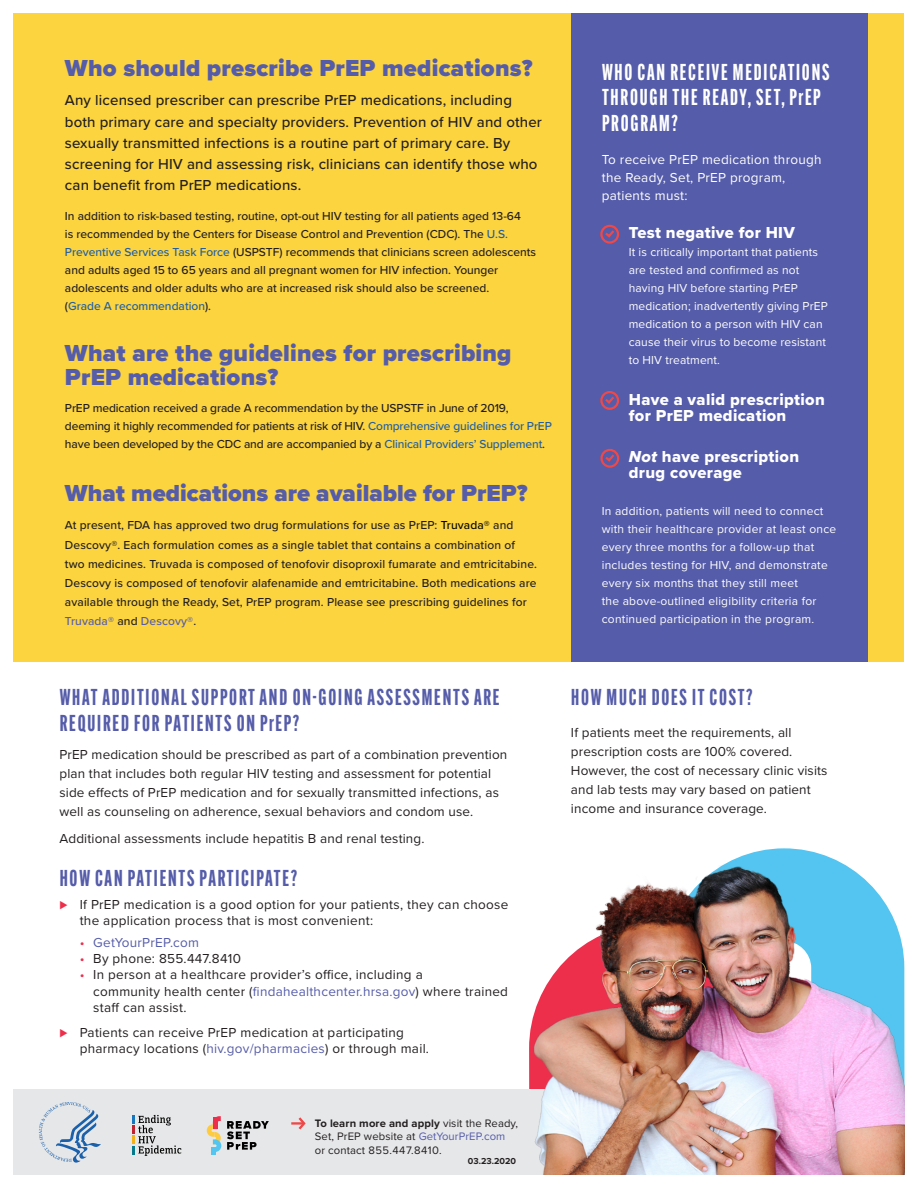
<style>
.page{position:relative;width:918px;height:1188px;background:#fff}
.page>*{position:absolute;margin:0;border:0;box-sizing:border-box;transform-origin:0 0}
.t1{font:900 24px/24px "Proxima Nova";letter-spacing:.01em;color:#555ca9}
.t2{font:700 22.5px/25.2px "Alternate Gothic Comp ATF";letter-spacing:.08em;color:#555ca9}
.t3{font:700 22.5px/25.5px "Alternate Gothic Comp ATF";letter-spacing:.08em;color:#fff}
.t4{font:16.5px/15.8px "Proxima Nova Extrabld";letter-spacing:.02em;color:#fff}
.t5{font:500 15px/21px "Proxima Nova";letter-spacing:.01em;color:#231f20}
.t6{font:13.5px/19.2px "Proxima Nova";letter-spacing:.01em;color:#231f20}
.t7{font:13.5px/18px "Proxima Nova";letter-spacing:.02em;color:#fff}
.t8{font:13.5px "Proxima Nova";letter-spacing:.02em;color:#555ca9}
.t9{font:500 12px/18px "Proxima Nova";color:#231f20}
.t10{font:12px/18px "Proxima Nova";letter-spacing:.02em;color:#fff}
.t11{font:11.25px/13.5px "Proxima Nova";letter-spacing:.01em;color:#231f20}
.t12{font:700 9px "Proxima Nova";color:#231f20}
.s1{color:#225ea0}
.s2{color:#040503}
.s3{color:#555ca9}
.s4{font-family:"Proxima Nova Extrabld It"}
.s5{font-family:"Proxima Nova T";font-weight:100;color:#ee2f4c}
.s6{color:#ee2f4c}
.s7{font-weight:700}
</style>
<div class="page">
<div style="left:14px;top:1089px;width:890px;height:85px;background:#e6e7e9"></div>
<svg style="left:207px;top:1116px;width:14px;height:39px"></svg>
<svg style="left:227px;top:1121px;width:42px;height:29px"></svg>
<svg style="left:132px;top:1115px;width:49px;height:41px"></svg>
<svg style="left:39px;top:1102px;width:62px;height:61px"></svg>
<div style="left:14px;top:14px;width:890px;height:648px;background:#fcd440"></div>
<div style="left:571px;top:14px;width:296px;height:648px;background:#555ca9"></div>
<div style="left:600px;top:225px;width:19px;height:19px;border:2px solid #ef4848;border-radius:50%"></div>
<svg style="left:603px;top:228px;width:14px;height:11px"></svg>
<div style="left:600px;top:449px;width:19px;height:19px;border:2px solid #ef4848;border-radius:50%"></div>
<svg style="left:603px;top:452px;width:14px;height:11px"></svg>
<div style="left:600px;top:391px;width:19px;height:19px;border:2px solid #ef4848;border-radius:50%"></div>
<svg style="left:603px;top:394px;width:14px;height:12px"></svg>
<img style="left:529px;top:848px;width:376px;height:326px">
<svg style="left:291px;top:1117px;width:15px;height:13px"></svg>
<p class="t1" style="left:65px;top:56px;width:469px">Who should prescribe PrEP medications?</p>
<p class="t5" style="left:65px;top:88px;width:479px;line-height:22.8px">Any licensed prescriber can prescribe PrEP medications, including both primary care and specialty providers. Prevention of HIV and other</p>
<p class="t5" style="left:65px;top:132px;width:474px">sexually transmitted infections is a routine part of primary care. By screening for HIV and assessing risk, clinicians can identify those who can benefit from PrEP medications.</p>
<p class="t9" style="left:65px;top:207px;width:473px">In addition to risk-based testing, routine, opt-out HIV testing for all patients aged 13-64<br>is recommended by the Centers for Disease Control and Prevention (CDC). The <span class="s1">U.S.<br>Preventive Services Task Force</span> (USPSTF) recommends that clinicians screen adolescents and adults aged 15 to 65 years and all pregnant women for HIV infection. Younger adolescents and older adults who are at increased risk should also be screened.<br>(<span class="s1">Grade A recommendation</span>).</p>
<p class="t1" style="left:65px;top:341px;width:448px">What are the guidelines for prescribing<br>PrEP medications?</p>
<p class="t9" style="left:65px;top:399px;width:488px">PrEP medication received a grade A recommendation by the USPSTF in June of 2019, deeming it highly recommended for patients at risk of HIV. <span class="s1">Comprehensive guidelines for PrEP </span>have been developed by the CDC and are accompanied by a <span class="s1">Clinical Providers’ Supplement</span>.</p>
<p class="t1" style="left:65px;top:481px;width:464px">What medications are available for PrEP?</p>
<p class="t9" style="left:65px;top:515px;width:474px;line-height:19.2px">At present, FDA has approved two drug formulations for use as PrEP: <span class="s2">Truvada®</span> and Descovy®. Each formulation comes as a single tablet that contains a combination of two medicines. Truvada is composed of tenofovir disoproxil fumarate and emtricitabine.<br>Descovy is composed of tenofovir alafenamide and emtricitabine. Both medications are available through the Ready, Set, PrEP program. Please see prescribing guidelines for <span class="s3">Truvada®</span> and <span class="s3">Descovy®</span>.</p>
<p class="t3" style="left:602px;top:59px;width:229px">WHO CAN RECEIVE MEDICATIONS<br>THROUGH THE READY, SET, PrEP<br>PROGRAM?</p>
<p class="t7" style="left:602px;top:150px;width:221px">To receive PrEP medication through the Ready, Set, PrEP program, patients must:</p>
<p class="t4" style="left:629px;top:224px;width:168px">Test negative for HIV</p>
<p class="t10" style="left:629px;top:242px;width:201px">It is critically important that patients are tested and confirmed as not having HIV before starting PrEP medication; inadvertently giving PrEP medication to a person with HIV can cause their virus to become resistant to HIV treatment.</p>
<p class="t4" style="left:629px;top:392px;width:198px">Have a valid prescription for PrEP medication</p>
<p class="t4" style="left:629px;top:449px;width:172px"><span class="s4">Not</span> have prescription drug coverage</p>
<p class="t10" style="left:602px;top:501px;width:236px">In addition, patients will need to connect with their healthcare provider at least once every three months for a follow-up that includes testing for HIV, and demonstrate every six months that they still meet<br>the above-outlined eligibility criteria for continued participation in the program.</p>
<p class="t2" style="left:60px;top:685px;width:441px">WHAT ADDITIONAL SUPPORT AND ON-GOING ASSESSMENTS ARE<br>REQUIRED FOR PATIENTS ON PrEP?</p>
<p class="t6" style="left:59px;top:744px;width:449px">PrEP medication should be prescribed as part of a combination prevention plan that includes both regular HIV testing and assessment for potential side effects of PrEP medication and for sexually transmitted infections, as well as counseling on adherence, sexual behaviors and condom use.</p>
<p class="t6" style="left:59px;top:828px;width:367px">Additional assessments include hepatitis B and renal testing.</p>
<p class="t2" style="left:60px;top:866px;width:239px">HOW CAN PATIENTS PARTICIPATE?</p>
<p class="t6" style="left:80px;top:895px;width:430px;line-height:16.2px;text-indent:-20px"><span class="s5">⊲</span> If PrEP medication is a good option for your patients, they can choose the application process that is most convenient:</p>
<p class="t8" style="left:80px;top:932px;width:121px"><span class="s6">•</span> GetYourPrEP.com</p>
<p class="t6" style="left:80px;top:948px;width:163px"><span class="s6">•</span> By phone: 855.447.8410</p>
<p class="t6" style="left:93px;top:966px;width:416px;line-height:16.2px;text-indent:-14px"><span class="s6">•</span> In person at a healthcare provider’s office, including a<br>community health center (<span class="s3">findahealthcenter.hrsa.gov</span>) where trained staff can assist.</p>
<p class="t6" style="left:80px;top:1024px;width:351px;line-height:16.2px;text-indent:-20px"><span class="s5">⊲</span> Patients can receive PrEP medication at participating pharmacy locations (<span class="s3">hiv.gov/pharmacies</span>) or through mail.</p>
<p class="t2" style="left:571px;top:685px;width:183px">HOW MUCH DOES IT COST?</p>
<p class="t6" style="left:571px;top:722px;width:258px">If patients meet the requirements, all prescription costs are 100% covered.<br>However, the cost of necessary clinic visits and lab tests may vary based on patient income and insurance coverage.</p>
<p class="t11" style="left:315px;top:1116px;width:205px"><span class="s7">To learn more and apply</span> visit the Ready,<br>Set, PrEP website at <span class="s3">GetYourPrEP.com </span>or contact 855.447.8410.</p>
<p class="t12" style="left:468px;top:1154px;width:50px">03.23.2020</p>
</div>
